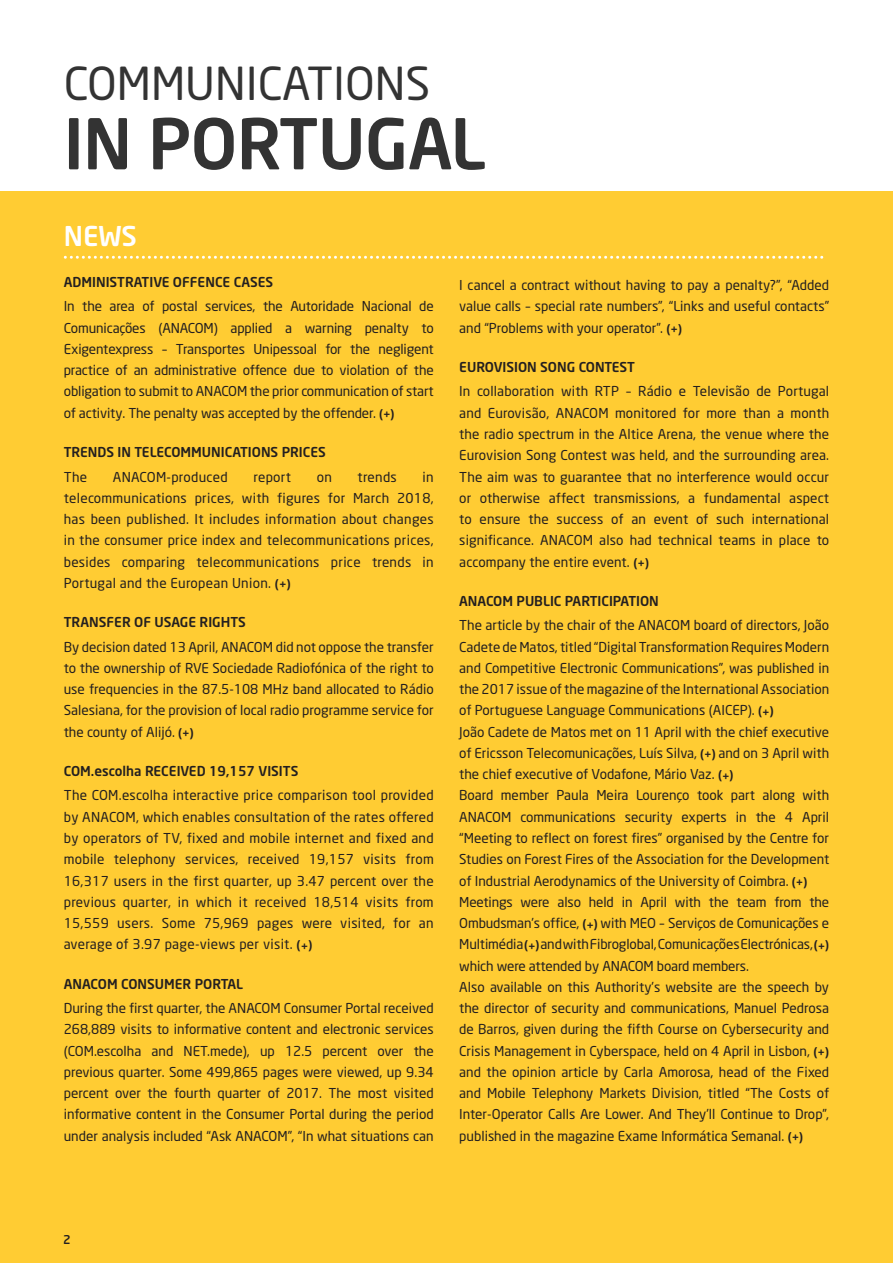
<style>
.page{position:relative;width:893px;height:1263px;background:#fff}
.page>*{position:absolute;margin:0;border:0;box-sizing:border-box;transform-origin:0 0}
.t1{font:500 69px "Neo Sans";letter-spacing:-.01em;color:#333}
.t2{font:45px "Neo Sans";color:#333}
.t3{font:500 27px "Neo Sans";color:#fff}
.t4{font:13.5px/21.3px "Neo Sans";color:#231f20;text-align:justify}
.t5{font:500 13.5px "Neo Sans";color:#231f20}
.t6{font:13.5px "Neo Sans";letter-spacing:.02em;color:#231f20}
.t7{font:500 12px "Neo Sans";color:#231f20}
.s1{font-weight:500;font-size:12px}
</style>
<div class="page">
<div style="left:0;top:191px;width:893px;height:1072px;background:#fc3"></div>
<svg style="left:65px;top:256px;width:759px;height:3px"></svg>
<h2 class="t2" style="left:64px;top:56px;width:368px">COMMUNICATIONS</h2>
<h1 class="t1" style="left:64px;top:100px;width:424px">IN PORTUGAL</h1>
<h3 class="t3" style="left:64px;top:219px;width:75px">NEWS</h3>
<p class="t5" style="left:64px;top:274px;width:211px">ADMINISTRATIVE OFFENCE CASES</p>
<p class="t4" style="left:64px;top:296px;width:371px">In the area of postal services, the Autoridade Nacional de Comunicações (ANACOM) applied a warning penalty to Exigentexpress – Transportes Unipessoal for the negligent practice of an administrative offence due to violation of the obligation to submit to ANACOM the prior communication of start of activity. The penalty was accepted by the offender. <span class="s1">(</span><sub>+</sub><span class="s1">)</span></p>
<p class="t5" style="left:64px;top:444px;width:264px">TRENDS IN TELECOMMUNICATIONS PRICES</p>
<p class="t4" style="left:64px;top:466px;width:25px">The</p>
<p class="t6" style="left:113px;top:468px;width:116px">ANACOM-produced</p>
<p class="t4" style="left:254px;top:466px;width:39px">report</p>
<p class="t4" style="left:317px;top:466px;width:17px">on</p>
<p class="t4" style="left:358px;top:466px;width:41px">trends</p>
<p class="t4" style="left:64px;top:466px;width:371px;text-indent:359px">in telecommunications prices, with figures for March 2018, has been published. It includes information about changes in the consumer price index and telecommunications prices, besides comparing telecommunications price trends in Portugal and the European Union. <span class="s1">(</span><sub>+</sub><span class="s1">)</span></p>
<p class="t5" style="left:64px;top:614px;width:184px">TRANSFER OF USAGE RIGHTS</p>
<p class="t4" style="left:64px;top:636px;width:371px">By decision dated 13 April, ANACOM did not oppose the transfer to the ownership of RVE Sociedade Radiofónica of the right to use frequencies in the 87.5-108 MHz band allocated to Rádio Salesiana, for the provision of local radio programme service for the county of Alijó. <span class="s1">(</span><sub>+</sub><span class="s1">)</span></p>
<p class="t5" style="left:64px;top:763px;width:236px">COM.escolha RECEIVED 19,157 VISITS</p>
<p class="t4" style="left:64px;top:785px;width:371px">The COM.escolha interactive price comparison tool provided by ANACOM, which enables consultation of the rates offered by operators of TV, fixed and mobile internet and fixed and mobile telephony services, received 19,157 visits from 16,317 users in the first quarter, up 3.47 percent over the previous quarter, in which it received 18,514 visits from 15,559 users. Some 75,969 pages were visited, for an average of 3.97 page-views per visit. <span class="s1">(</span><sub>+</sub><span class="s1">)</span></p>
<p class="t5" style="left:64px;top:975px;width:181px">ANACOM CONSUMER PORTAL</p>
<p class="t4" style="left:64px;top:997px;width:371px">During the first quarter, the ANACOM Consumer Portal received 268,889 visits to informative content and electronic services (COM.escolha and NET.mede), up 12.5 percent over the previous quarter. Some 499,865 pages were viewed, up 9.34 percent over the fourth quarter of 2017. The most visited informative content in the Consumer Portal during the period under analysis included “Ask ANACOM”, “In what situations can</p>
<p class="t4" style="left:459px;top:274px;width:371px">I cancel a contract without having to pay a penalty?”, “Added value calls – special rate numbers”, “Links and useful contacts” and “Problems with your operator”. <span class="s1">(</span><sub>+</sub><span class="s1">)</span></p>
<p class="t5" style="left:459px;top:359px;width:177px">EUROVISION SONG CONTEST</p>
<p class="t4" style="left:459px;top:381px;width:371px">In collaboration with RTP – Rádio e Televisão de Portugal and Eurovisão, ANACOM monitored for more than a month the radio spectrum in the Altice Arena, the venue where the Eurovision Song Contest was held, and the surrounding area.<br>The aim was to guarantee that no interference would occur or otherwise affect transmissions, a fundamental aspect to ensure the success of an event of such international significance. ANACOM also had technical teams in place to accompany the entire event. <span class="s1">(</span><sub>+</sub><span class="s1">)</span></p>
<p class="t5" style="left:459px;top:593px;width:201px">ANACOM PUBLIC PARTICIPATION</p>
<p class="t4" style="left:459px;top:614px;width:371px;text-align:left">The article by the chair of the ANACOM board of directors, João Cadete de Matos, titled “Digital Transformation Requires Modern and Competitive Electronic Communications”, was published in the 2017 issue of the magazine of the International Association of Portuguese Language Communications (AICEP). <span class="s1">(</span><sub>+</sub><span class="s1">)<br></span>João Cadete de Matos met on 11 April with the chief executive of Ericsson Telecomunicações, Luís Silva, <span class="s1">(</span><sub>+</sub><span class="s1">)</span> and on 3 April with the chief executive of Vodafone, Mário Vaz. <span class="s1">(</span><sub>+</sub><span class="s1">)<br></span>Board member Paula Meira Lourenço took part along with ANACOM communications security experts in the 4 April “Meeting to reflect on forest fires” organised by the Centre for Studies on Forest Fires of the Association for the Development of Industrial Aerodynamics of the University of Coimbra. <span class="s1">(</span><sub>+</sub><span class="s1">)<br></span>Meetings were also held in April with the team from the Ombudsman’s office, <span class="s1">(</span><sub>+</sub><span class="s1">)</span> with MEO – Serviços de Comunicações e Multimédia <span class="s1">(</span><sub>+</sub><span class="s1">)</span> and with Fibroglobal, Comunicações Electrónicas, <span class="s1">(</span><sub>+</sub><span class="s1">) </span>which were attended by ANACOM board members.<br>Also available on this Authority’s website are the speech by the director of security and communications, Manuel Pedrosa de Barros, given during the fifth Course on Cybersecurity and Crisis Management in Cyberspace, held on 4 April in Lisbon, <span class="s1">(</span><sub>+</sub><span class="s1">) </span>and the opinion article by Carla Amorosa, head of the Fixed and Mobile Telephony Markets Division, titled “The Costs of Inter-Operator Calls Are Lower. And They’ll Continue to Drop”, published in the magazine Exame Informática Semanal. <span class="s1">(</span><sub>+</sub><span class="s1">)</span></p>
<p class="t7" style="left:63px;top:1232px;width:9px">2</p>
</div>
